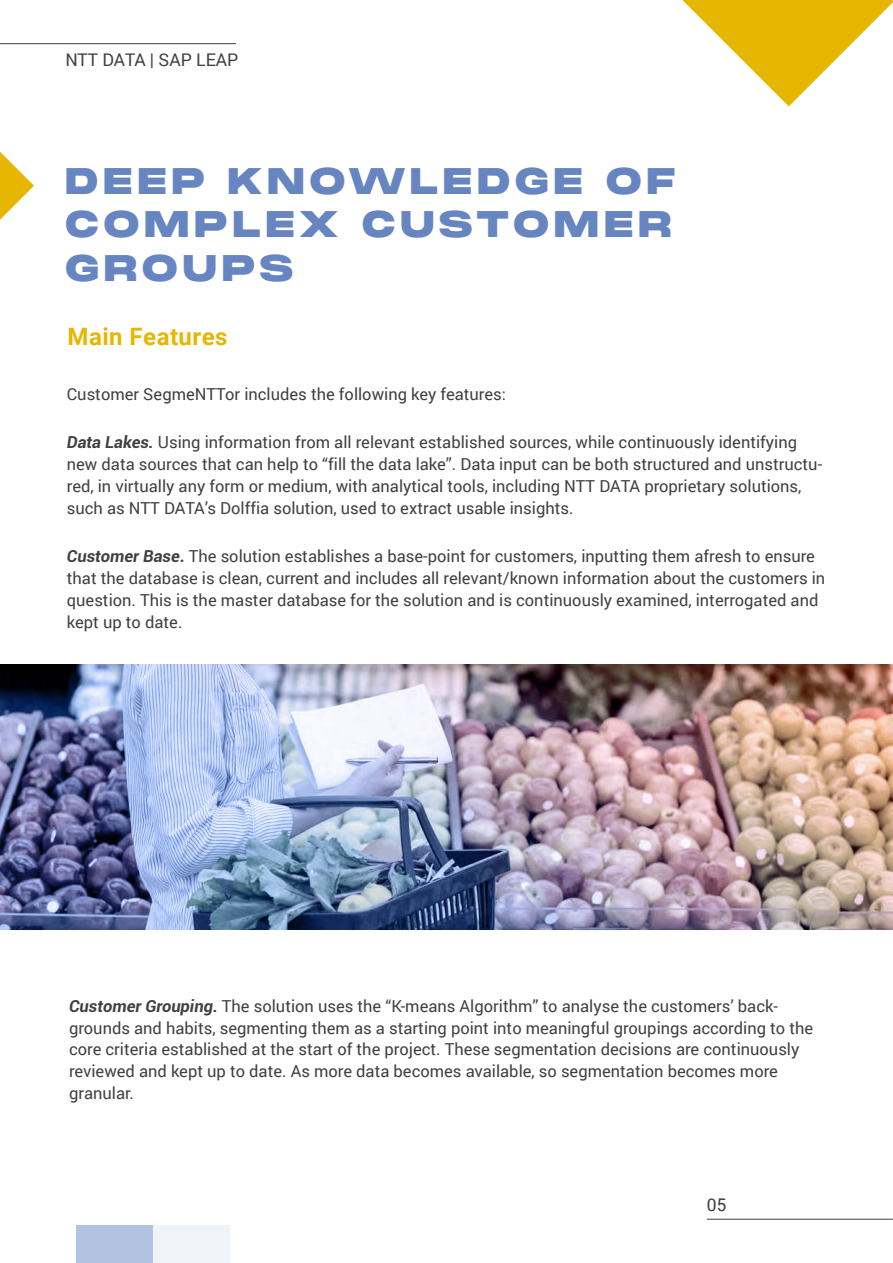
<style>
.page{position:relative;width:893px;height:1263px;background:#fff}
.page>*{position:absolute;margin:0;border:0;box-sizing:border-box;transform-origin:0 0}
.t1{font:900 36px/43.2px "Monument Extended";letter-spacing:.09em;color:#6785c1;text-align:justify}
.t2{font:700 24px "Roboto";letter-spacing:.02em;color:#e6b600}
.t3{font:17.4px "Roboto";color:#404040}
.t4{font:16.5px/21.8px "Roboto";color:#404040}
.s1{font-weight:700;font-style:italic}
.s2{font-weight:700}
</style>
<div class="page">
<img style="left:0;top:665px;width:893px;height:264px">
<hr style="left:707px;top:1219px;width:186px;height:1px;background:#404040">
<hr style="left:0;top:43px;width:236px;height:1px;background:#404040">
<svg style="left:682px;top:0;width:211px;height:106px"></svg>
<div style="left:77px;top:1225px;width:76px;height:38px;background:#b3c2e0"></div>
<div style="left:153px;top:1225px;width:77px;height:38px;background:#f0f3f8"></div>
<svg style="left:0;top:151px;width:34px;height:69px"></svg>
<p class="t3" style="left:65px;top:48px;width:175px">NTT DATA | SAP LEAP</p>
<h1 class="t1" style="left:64px;top:159px;width:614px">DEEP KNOWLEDGE OF COMPLEX CUSTOMER GROUPS</h1>
<h2 class="t2" style="left:68px;top:320px;width:162px">Main Features</h2>
<p class="t4" style="left:67px;top:382px;width:441px">Customer SegmeNTTor includes the following key features:</p>
<p class="t4" style="left:67px;top:431px;width:757px"><span class="s1">Data Lakes.</span> Using information from all relevant established sources, while continuously identifying new data sources that can help to “fill the data lake”. Data input can be both structured and unstructu&shy;red, in virtually any form or medium, with analytical tools, including NTT DATA proprietary solutions, such as NTT DATA’s Dolffia solution, used to extract usable insights.</p>
<p class="t4" style="left:67px;top:545px;width:760px"><span class="s1">Customer Base</span><span class="s2">.</span> The solution establishes a base-point for customers, inputting them afresh to ensure that the database is clean, current and includes all relevant/known information about the customers in question. This is the master database for the solution and is continuously examined, interrogated and kept up to date.</p>
<p class="t4" style="left:69px;top:994px;width:746px"><span class="s1">Customer Grouping.</span> The solution uses the “K-means Algorithm” to analyse the customers’ back&shy;grounds and habits, segmenting them as a starting point into meaningful groupings according to the core criteria established at the start of the project. These segmentation decisions are continuously reviewed and kept up to date. As more data becomes available, so segmentation becomes more granular.</p>
<p class="t3" style="left:707px;top:1193px;width:21px">05</p>
</div>
